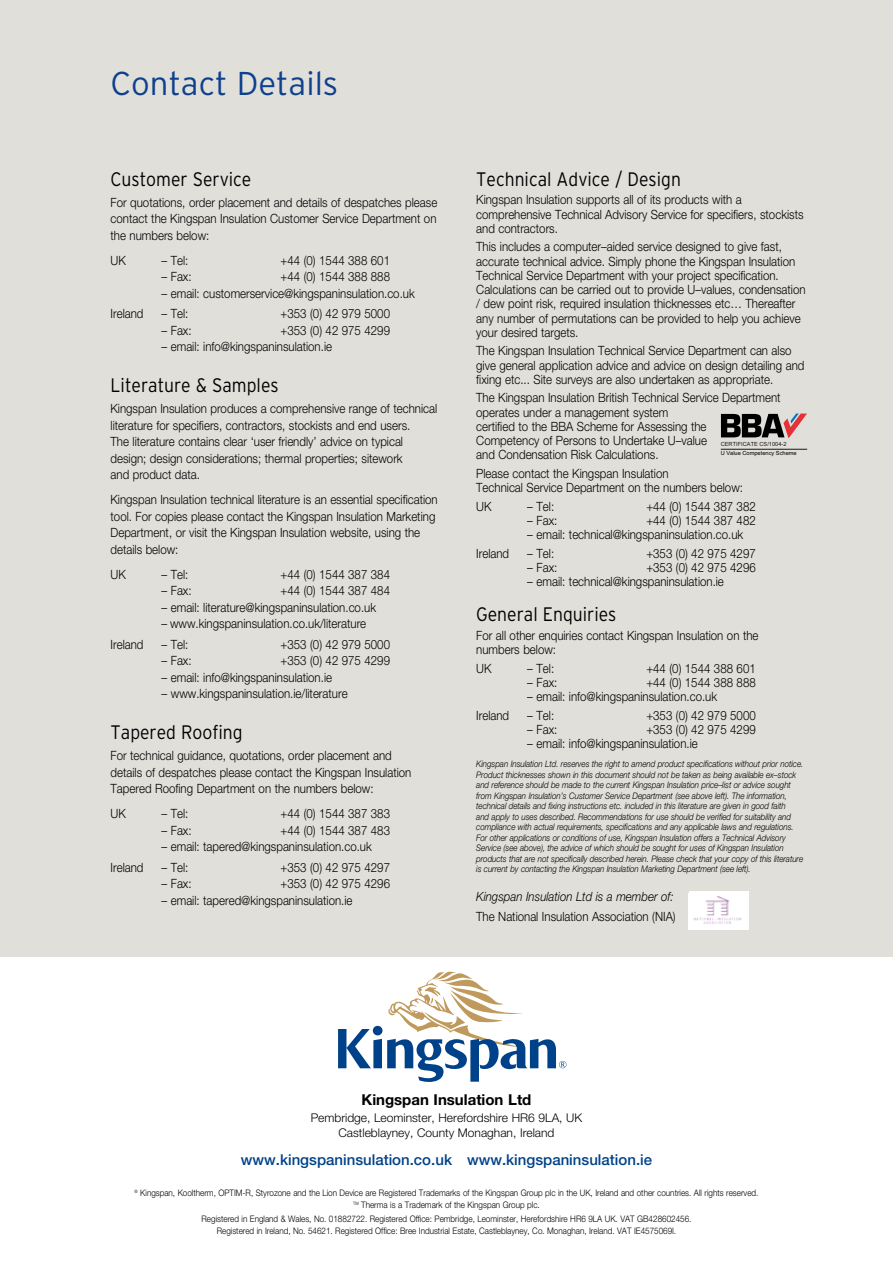
<style>
.page{position:relative;width:893px;height:1263px;background:#fff}
.page>*{position:absolute;margin:0;border:0;box-sizing:border-box;transform-origin:0 0}
.t1{font:300 33px "Interstate";color:#0f408e}
.t2{font:300 19.5px "Interstate";color:#000;scale:.9 1}
.t3{font:500 15px "Helvetica Neue";color:#004289}
.t4{font:700 15px "Helvetica Neue";color:#000}
.t5{font:300 12.75px/14.2px "Helvetica Neue";color:#000;scale:.9 1}
.t6{font:italic 300 12.75px "Helvetica Neue";color:#000;scale:.9 1}
.t7{font:300 12px/15px "Helvetica Neue";color:#000;text-align:center}
.t8{font:italic 300 9px/10.5px "Helvetica Neue";letter-spacing:-.005em;color:#000;scale:.89 1}
.t9{font:300 9px/12px "Helvetica Neue";color:#000;text-align:center;scale:.9 1}
.t10{font:5.7px "Arial";color:#000}
.t11{font:5.7px "Arial";color:#1e181a}
</style>
<div class="page">
<div style="left:0;top:0;width:893px;height:957px;background:#e0dfda"></div>
<div style="left:689px;top:891px;width:59px;height:38px;background:#fff"></div>
<img style="left:693px;top:896px;width:49px;height:28px">
<svg style="left:338px;top:972px;width:228px;height:110px"></svg>
<svg style="left:721px;top:414px;width:86px;height:24px"></svg>
<hr style="left:721px;top:449px;width:86px;height:1px;background:#1e181a">
<h1 class="t1" style="left:111px;top:65px;width:229px">Contact Details</h1>
<h2 class="t2" style="left:111px;top:168px;width:158px">Customer Service</h2>
<p class="t5" style="left:111px;top:193px;width:365px;line-height:16.5px;text-align:justify">For quotations, order placement and details of despatches please contact the Kingspan Insulation Customer Service Department on the numbers below:</p>
<p class="t5" style="left:111px;top:253px;width:18px">UK</p>
<p class="t5" style="left:162px;top:253px;width:31px">– Tel:</p>
<p class="t5" style="left:281px;top:253px;width:123px">+44 (0) 1544 388 601</p>
<p class="t5" style="left:162px;top:269px;width:35px">– Fax:</p>
<p class="t5" style="left:281px;top:269px;width:123px">+44 (0) 1544 388 888</p>
<p class="t5" style="left:162px;top:286px;width:283px">– email: customerservice@kingspaninsulation.co.uk</p>
<p class="t5" style="left:111px;top:306px;width:38px">Ireland</p>
<p class="t5" style="left:162px;top:306px;width:31px">– Tel:</p>
<p class="t5" style="left:281px;top:306px;width:123px">+353 (0) 42 979 5000</p>
<p class="t5" style="left:162px;top:323px;width:35px">– Fax:</p>
<p class="t5" style="left:281px;top:323px;width:123px">+353 (0) 42 975 4299</p>
<p class="t5" style="left:162px;top:339px;width:191px">– email: info@kingspaninsulation.ie</p>
<h2 class="t2" style="left:111px;top:375px;width:188px">Literature &amp; Samples</h2>
<p class="t5" style="left:111px;top:400px;width:364px;line-height:16.5px">Kingspan Insulation produces a comprehensive range of technical literature for specifiers, contractors, stockists and end users.<br>The literature contains clear ‘user friendly’ advice on typical design; design considerations; thermal properties; sitework<br>and product data.</p>
<p class="t5" style="left:111px;top:491px;width:365px;line-height:16.5px">Kingspan Insulation technical literature is an essential specification tool. For copies please contact the Kingspan Insulation Marketing Department, or visit the Kingspan Insulation website, using the details below:</p>
<p class="t5" style="left:111px;top:567px;width:18px">UK</p>
<p class="t5" style="left:162px;top:567px;width:31px">– Tel:</p>
<p class="t5" style="left:281px;top:567px;width:123px">+44 (0) 1544 387 384</p>
<p class="t5" style="left:162px;top:583px;width:35px">– Fax:</p>
<p class="t5" style="left:281px;top:583px;width:123px">+44 (0) 1544 387 484</p>
<p class="t5" style="left:162px;top:600px;width:240px">– email: literature@kingspaninsulation.co.uk</p>
<p class="t5" style="left:162px;top:616px;width:229px">– www.kingspaninsulation.co.uk/literature</p>
<p class="t5" style="left:111px;top:637px;width:38px">Ireland</p>
<p class="t5" style="left:162px;top:637px;width:31px">– Tel:</p>
<p class="t5" style="left:281px;top:637px;width:123px">+353 (0) 42 979 5000</p>
<p class="t5" style="left:162px;top:653px;width:35px">– Fax:</p>
<p class="t5" style="left:281px;top:653px;width:123px">+353 (0) 42 975 4299</p>
<p class="t5" style="left:162px;top:670px;width:191px">– email: info@kingspaninsulation.ie</p>
<p class="t5" style="left:162px;top:686px;width:208px">– www.kingspaninsulation.ie/literature</p>
<h2 class="t2" style="left:111px;top:722px;width:148px">Tapered Roofing</h2>
<p class="t5" style="left:111px;top:747px;width:336px;line-height:16.5px">For technical guidance, quotations, order placement and details of despatches please contact the Kingspan Insulation<br>Tapered Roofing Department on the numbers below:</p>
<p class="t5" style="left:111px;top:806px;width:18px">UK</p>
<p class="t5" style="left:162px;top:806px;width:31px">– Tel:</p>
<p class="t5" style="left:281px;top:806px;width:123px">+44 (0) 1544 387 383</p>
<p class="t5" style="left:162px;top:823px;width:35px">– Fax:</p>
<p class="t5" style="left:281px;top:823px;width:123px">+44 (0) 1544 387 483</p>
<p class="t5" style="left:162px;top:839px;width:235px">– email: tapered@kingspaninsulation.co.uk</p>
<p class="t5" style="left:111px;top:860px;width:38px">Ireland</p>
<p class="t5" style="left:162px;top:860px;width:31px">– Tel:</p>
<p class="t5" style="left:281px;top:860px;width:123px">+353 (0) 42 975 4297</p>
<p class="t5" style="left:162px;top:876px;width:35px">– Fax:</p>
<p class="t5" style="left:281px;top:876px;width:123px">+353 (0) 42 975 4296</p>
<p class="t5" style="left:162px;top:893px;width:214px">– email: tapered@kingspaninsulation.ie</p>
<h2 class="t2" style="left:476px;top:168px;width:229px">Technical Advice / Design</h2>
<p class="t5" style="left:476px;top:192px;width:365px">Kingspan Insulation supports all of its products with a comprehensive Technical Advisory Service for specifiers, stockists and contractors.</p>
<p class="t5" style="left:476px;top:239px;width:367px">This includes a computer–aided service designed to give fast, accurate technical advice. Simply phone the Kingspan Insulation Technical Service Department with your project specification.<br>Calculations can be carried out to provide U–values, condensation / dew point risk, required insulation thicknesses etc… Thereafter any number of permutations can be provided to help you achieve your desired targets.</p>
<p class="t5" style="left:476px;top:343px;width:366px">The Kingspan Insulation Technical Service Department can also give general application advice and advice on design detailing and fixing etc... Site surveys are also undertaken as appropriate.</p>
<p class="t5" style="left:476px;top:390px;width:340px">The Kingspan Insulation British Technical Service Department operates under a management system<br>certified to the BBA Scheme for Assessing the<br>Competency of Persons to Undertake U–value<br>and Condensation Risk Calculations.</p>
<p class="t5" style="left:476px;top:466px;width:298px">Please contact the Kingspan Insulation<br>Technical Service Department on the numbers below:</p>
<p class="t5" style="left:476px;top:499px;width:18px">UK</p>
<p class="t5" style="left:527px;top:499px;width:31px">– Tel:</p>
<p class="t5" style="left:646px;top:499px;width:123px">+44 (0) 1544 387 382</p>
<p class="t5" style="left:527px;top:513px;width:35px">– Fax:</p>
<p class="t5" style="left:646px;top:513px;width:123px">+44 (0) 1544 387 482</p>
<p class="t5" style="left:527px;top:527px;width:241px">– email: technical@kingspaninsulation.co.uk</p>
<p class="t5" style="left:476px;top:546px;width:38px">Ireland</p>
<p class="t5" style="left:527px;top:546px;width:31px">– Tel:</p>
<p class="t5" style="left:646px;top:546px;width:123px">+353 (0) 42 975 4297</p>
<p class="t5" style="left:527px;top:560px;width:35px">– Fax:</p>
<p class="t5" style="left:646px;top:560px;width:123px">+353 (0) 42 975 4296</p>
<p class="t5" style="left:527px;top:574px;width:220px">– email: technical@kingspaninsulation.ie</p>
<h2 class="t2" style="left:476px;top:604px;width:157px">General Enquiries</h2>
<p class="t5" style="left:476px;top:628px;width:315px">For all other enquiries contact Kingspan Insulation on the numbers below:</p>
<p class="t5" style="left:476px;top:661px;width:18px">UK</p>
<p class="t5" style="left:527px;top:661px;width:31px">– Tel:</p>
<p class="t5" style="left:646px;top:661px;width:123px">+44 (0) 1544 388 601</p>
<p class="t5" style="left:527px;top:675px;width:35px">– Fax:</p>
<p class="t5" style="left:646px;top:675px;width:123px">+44 (0) 1544 388 888</p>
<p class="t5" style="left:527px;top:689px;width:212px">– email: info@kingspaninsulation.co.uk</p>
<p class="t5" style="left:476px;top:708px;width:38px">Ireland</p>
<p class="t5" style="left:527px;top:708px;width:31px">– Tel:</p>
<p class="t5" style="left:646px;top:708px;width:123px">+353 (0) 42 979 5000</p>
<p class="t5" style="left:527px;top:722px;width:35px">– Fax:</p>
<p class="t5" style="left:646px;top:722px;width:123px">+353 (0) 42 975 4299</p>
<p class="t5" style="left:527px;top:736px;width:191px">– email: info@kingspaninsulation.ie</p>
<p class="t8" style="left:476px;top:758px;width:369px">Kingspan Insulation Ltd. reserves the right to amend product specifications without prior notice.<br>Product thicknesses shown in this document should not be taken as being available ex–stock and reference should be made to the current Kingspan Insulation price–list or advice sought from Kingspan Insulation’s Customer Service Department (see above left). The information, technical details and fixing instructions etc. included in this literature are given in good faith<br>and apply to uses described. Recommendations for use should be verified for suitability and compliance with actual requirements, specifications and any applicable laws and regulations.<br>For other applications or conditions of use, Kingspan Insulation offers a Technical Advisory Service (see above), the advice of which should be sought for uses of Kingspan Insulation products that are not specifically described herein. Please check that your copy of this literature is current by contacting the Kingspan Insulation Marketing Department (see left).</p>
<p class="t6" style="left:476px;top:889px;width:221px">Kingspan Insulation Ltd is a member of:</p>
<p class="t5" style="left:476px;top:909px;width:223px">The National Insulation Association (NIA)</p>
<p class="t11" style="left:721px;top:441px;width:67px">CERTIFICATE CS/1004-2</p>
<p class="t10" style="left:721px;top:450px;width:77px">U Value Competency Scheme</p>
<p class="t4" style="left:361px;top:1090px;width:171px">Kingspan Insulation Ltd</p>
<p class="t7" style="left:311px;top:1110px;width:273px">Pembridge, Leominster, Herefordshire HR6 9LA, UK<br>Castleblayney, County Monaghan, Ireland</p>
<p class="t3" style="left:241px;top:1150px;width:413px">www.kingspaninsulation.co.uk www.kingspaninsulation.ie</p>
<p class="t9" style="left:135px;top:1186px;width:695px"><sup>®</sup> Kingspan, Kooltherm, OPTIM-R, Styrozone and the Lion Device are Registered Trademarks of the Kingspan Group plc in the UK, Ireland and other countries. All rights reserved.<br><sup>TM</sup> Therma is a Trademark of the Kingspan Group plc.</p>
<p class="t9" style="left:202px;top:1212px;width:546px">Registered in England &amp; Wales, No. 01882722. Registered Office: Pembridge, Leominster, Herefordshire HR6 9LA UK. VAT GB428602456.<br>Registered in Ireland, No. 54621. Registered Office: Bree Industrial Estate, Castleblayney, Co. Monaghan, Ireland. VAT IE4575069I.</p>
</div>
